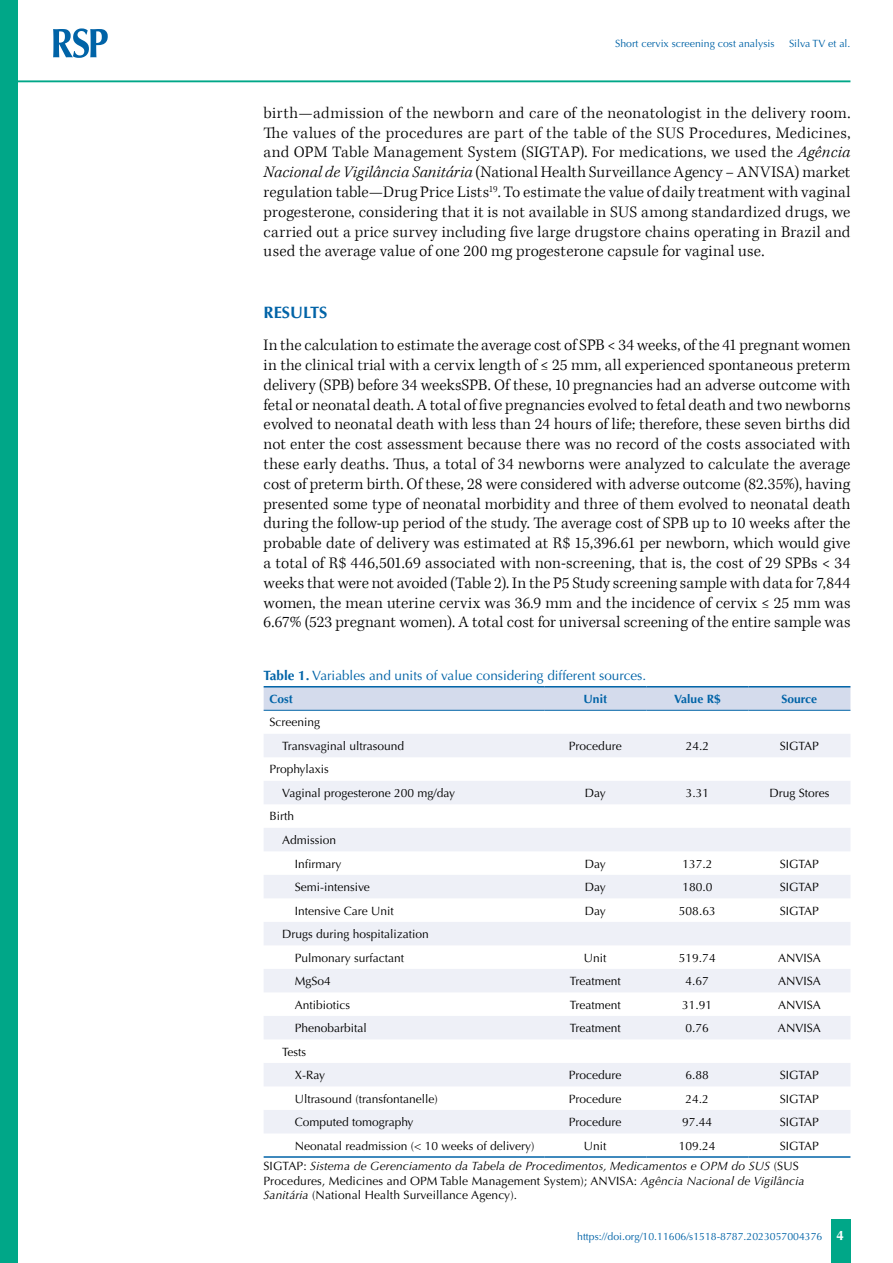
<style>
.page{position:relative;width:893px;height:1263px;background:#fff}
.page>*{position:absolute;margin:0;border:0;box-sizing:border-box;transform-origin:0 0}
.t1{font:300 16.5px/19.8px "Kepler Std";letter-spacing:.005em;color:#000;text-align:justify}
.t2{font:700 16.5px "Optima LT Std";color:#0063a7}
.t3{font:13.5px "Optima LT Std";color:#0063a7}
.t4{font:700 13.5px "Optima LT Std";color:#fff}
.t5{font:12px/23.5px "Optima LT Std";color:#000}
.t6{font:italic 12px/20.7px "Optima LT Std";letter-spacing:.01em;color:#000}
.t7{font:700 12px "Optima LT Std";color:#0063a7}
.t8{font:10.5px "Optima LT Std";color:#0063a7}
.s1{font-style:italic}
.s2{font-weight:700}
.s3{font-style:normal}
</style>
<div class="page">
<div style="left:831px;top:1220px;width:20px;height:43px;background:#00a788"></div>
<div style="left:0;top:0;width:18px;height:1263px;background:#00a788"></div>
<svg style="left:53px;top:28px;width:55px;height:30px"></svg>
<hr style="left:18px;top:80px;width:832px;height:2px;background:#00a788">
<svg style="left:264px;top:687px;width:586px;height:23px;background:#cdd7e9"></svg>
<svg style="left:264px;top:734px;width:586px;height:399px;fill:#eef0f7"></svg>
<hr style="left:264px;top:686px;width:280px;height:1px;background:#0063a7">
<hr style="left:544px;top:686px;width:102px;height:1px;background:#0063a7">
<hr style="left:646px;top:686px;width:102px;height:1px;background:#0063a7">
<hr style="left:748px;top:686px;width:102px;height:1px;background:#0063a7">
<hr style="left:264px;top:710px;width:280px;height:1px;background:#0063a7">
<hr style="left:544px;top:710px;width:102px;height:1px;background:#0063a7">
<hr style="left:646px;top:710px;width:102px;height:1px;background:#0063a7">
<hr style="left:748px;top:710px;width:102px;height:1px;background:#0063a7">
<hr style="left:264px;top:1156px;width:280px;height:2px;background:#0063a7">
<hr style="left:544px;top:1156px;width:102px;height:2px;background:#0063a7">
<hr style="left:646px;top:1156px;width:102px;height:2px;background:#0063a7">
<hr style="left:748px;top:1156px;width:102px;height:2px;background:#0063a7">
<p class="t8" style="left:615px;top:37px;width:161px">Short cervix screening cost analysis</p>
<p class="t8" style="left:789px;top:37px;width:63px">Silva TV et al.</p>
<p class="t1" style="left:264px;top:103px;width:588px">birth—admission of the newborn and care of the neonatologist in the delivery room.<br>The values of the procedures are part of the table of the SUS Procedures, Medicines, and OPM Table Management System (SIGTAP). For medications, we used the <span class="s1">Agência Nacional de Vigilância Sanitária</span> (National Health Surveillance Agency – ANVISA) market regulation table—Drug Price Lists<sup>19</sup>. To estimate the value of daily treatment with vaginal progesterone, considering that it is not available in SUS among standardized drugs, we carried out a price survey including five large drugstore chains operating in Brazil and used the average value of one 200 mg progesterone capsule for vaginal use.</p>
<p class="t2" style="left:264px;top:302px;width:65px">RESULTS</p>
<p class="t1" style="left:264px;top:336px;width:588px">In the calculation to estimate the average cost of SPB &lt; 34 weeks, of the 41 pregnant women in the clinical trial with a cervix length of ≤ 25 mm, all experienced spontaneous preterm delivery (SPB) before 34 weeksSPB. Of these, 10 pregnancies had an adverse outcome with fetal or neonatal death. A total of five pregnancies evolved to fetal death and two newborns evolved to neonatal death with less than 24 hours of life; therefore, these seven births did not enter the cost assessment because there was no record of the costs associated with these early deaths. Thus, a total of 34 newborns were analyzed to calculate the average cost of preterm birth. Of these, 28 were considered with adverse outcome (82.35%), having presented some type of neonatal morbidity and three of them evolved to neonatal death during the follow-up period of the study. The average cost of SPB up to 10 weeks after the probable date of delivery was estimated at R$ 15,396.61 per newborn, which would give a total of R$ 446,501.69 associated with non-screening, that is, the cost of 29 SPBs &lt; 34 weeks that were not avoided (Table 2). In the P5 Study screening sample with data for 7,844 women, the mean uterine cervix was 36.9 mm and the incidence of cervix ≤ 25 mm was 6.67% (523 pregnant women). A total cost for universal screening of the entire sample was</p>
<p class="t3" style="left:264px;top:668px;width:384px"><span class="s2">Table 1.</span> Variables and units of value considering different sources.</p>
<p class="t7" style="left:269px;top:692px;width:25px">Cost</p>
<p class="t7" style="left:584px;top:692px;width:25px">Unit</p>
<p class="t7" style="left:674px;top:692px;width:48px">Value R$</p>
<p class="t7" style="left:782px;top:692px;width:37px">Source</p>
<p class="t5" style="left:282px;top:711px;width:123px;text-indent:-13px">Screening<br>Transvaginal ultrasound</p>
<p class="t5" style="left:569px;top:734px;width:54px">Procedure</p>
<p class="t5" style="left:686px;top:734px;width:25px">24.2</p>
<p class="t5" style="left:780px;top:734px;width:41px">SIGTAP</p>
<p class="t5" style="left:282px;top:758px;width:175px;text-indent:-13px">Prophylaxis<br>Vaginal progesterone 200 mg/day</p>
<p class="t5" style="left:585px;top:781px;width:22px">Day</p>
<p class="t5" style="left:686px;top:781px;width:25px">3.31</p>
<p class="t5" style="left:769px;top:781px;width:62px">Drug Stores</p>
<p class="t5" style="left:269px;top:805px;width:26px">Birth</p>
<p class="t5" style="left:282px;top:828px;width:56px">Admission</p>
<p class="t5" style="left:295px;top:852px;width:48px">Infirmary</p>
<p class="t5" style="left:585px;top:852px;width:22px">Day</p>
<p class="t5" style="left:682px;top:852px;width:32px">137.2</p>
<p class="t5" style="left:780px;top:852px;width:41px">SIGTAP</p>
<p class="t5" style="left:295px;top:875px;width:76px">Semi-intensive</p>
<p class="t5" style="left:585px;top:875px;width:22px">Day</p>
<p class="t5" style="left:682px;top:875px;width:32px">180.0</p>
<p class="t5" style="left:780px;top:875px;width:41px">SIGTAP</p>
<p class="t5" style="left:295px;top:899px;width:101px">Intensive Care Unit</p>
<p class="t5" style="left:585px;top:899px;width:22px">Day</p>
<p class="t5" style="left:679px;top:899px;width:38px">508.63</p>
<p class="t5" style="left:780px;top:899px;width:41px">SIGTAP</p>
<p class="t5" style="left:295px;top:922px;width:135px;text-indent:-13px">Drugs during hospitalization<br>Pulmonary surfactant</p>
<p class="t5" style="left:584px;top:946px;width:24px">Unit</p>
<p class="t5" style="left:679px;top:946px;width:38px">519.74</p>
<p class="t5" style="left:778px;top:946px;width:44px">ANVISA</p>
<p class="t5" style="left:295px;top:969px;width:38px">MgSo4</p>
<p class="t5" style="left:570px;top:969px;width:53px">Treatment</p>
<p class="t5" style="left:686px;top:969px;width:25px">4.67</p>
<p class="t5" style="left:778px;top:969px;width:44px">ANVISA</p>
<p class="t5" style="left:295px;top:993px;width:57px">Antibiotics</p>
<p class="t5" style="left:570px;top:993px;width:53px">Treatment</p>
<p class="t5" style="left:682px;top:993px;width:32px">31.91</p>
<p class="t5" style="left:778px;top:993px;width:44px">ANVISA</p>
<p class="t5" style="left:295px;top:1016px;width:74px">Phenobarbital</p>
<p class="t5" style="left:570px;top:1016px;width:53px">Treatment</p>
<p class="t5" style="left:686px;top:1016px;width:25px">0.76</p>
<p class="t5" style="left:778px;top:1016px;width:44px">ANVISA</p>
<p class="t5" style="left:295px;top:1040px;width:32px;text-indent:-13px">Tests<br>X-Ray</p>
<p class="t5" style="left:569px;top:1063px;width:54px">Procedure</p>
<p class="t5" style="left:686px;top:1063px;width:25px">6.88</p>
<p class="t5" style="left:780px;top:1063px;width:41px">SIGTAP</p>
<p class="t5" style="left:295px;top:1087px;width:145px">Ultrasound (transfontanelle)</p>
<p class="t5" style="left:569px;top:1087px;width:54px">Procedure</p>
<p class="t5" style="left:686px;top:1087px;width:25px">24.2</p>
<p class="t5" style="left:780px;top:1087px;width:41px">SIGTAP</p>
<p class="t5" style="left:295px;top:1110px;width:120px">Computed tomography</p>
<p class="t5" style="left:569px;top:1110px;width:54px">Procedure</p>
<p class="t5" style="left:682px;top:1110px;width:32px">97.44</p>
<p class="t5" style="left:780px;top:1110px;width:41px">SIGTAP</p>
<p class="t5" style="left:295px;top:1134px;width:241px">Neonatal readmission (&lt; 10 weeks of delivery)</p>
<p class="t5" style="left:584px;top:1134px;width:24px">Unit</p>
<p class="t5" style="left:679px;top:1134px;width:38px">109.24</p>
<p class="t6" style="left:263px;top:1135px;width:557px;text-indent:516px"><span class="s3">SIGTAP<br>SIGTAP:</span> Sistema de Gerenciamento da Tabela de Procedimentos, Medicamentos e OPM do SUS <span class="s3">(SUS</span></p>
<p class="t5" style="left:263px;top:1174px;width:542px;line-height:14.4px">Procedures, Medicines and OPM Table Management System); ANVISA: <span class="s1">Agência Nacional de Vigilância<br>Sanitária</span> (National Health Surveillance Agency).</p>
<p class="t8" style="left:577px;top:1230px;width:247px">https://doi.org/10.11606/s1518-8787.2023057004376</p>
<p class="t4" style="left:836px;top:1227px;width:9px">4</p>
</div>
